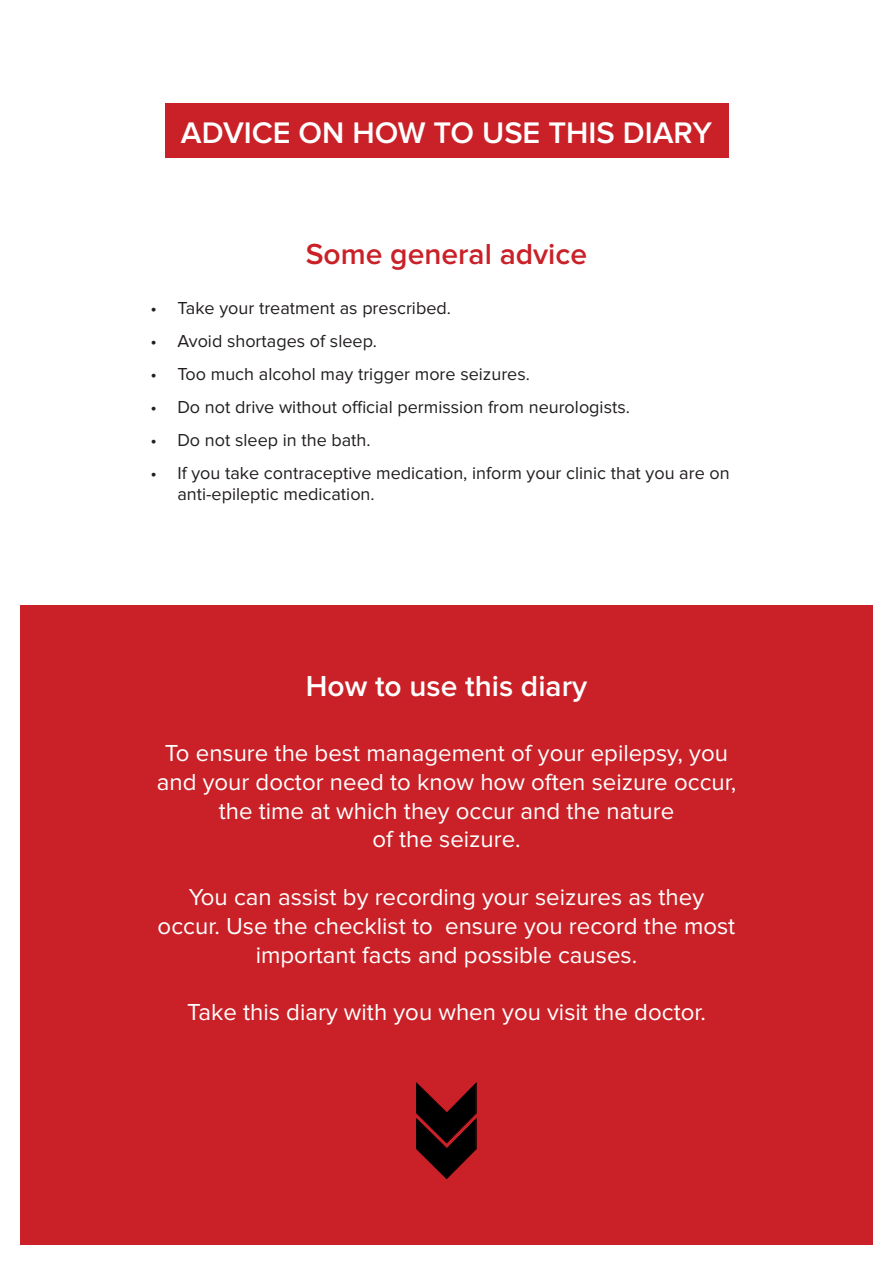
<style>
.page{position:relative;width:893px;height:1263px;background:#fff}
.page>*{position:absolute;margin:0;border:0;box-sizing:border-box;transform-origin:0 0}
.t1{font:600 30.9px "Proxima Nova";color:#fff}
.t2{font:600 30px "Proxima Nova";color:#c92127}
.t3{font:600 30px "Proxima Nova";color:#fff}
.t4{font:24px/28.8px "Proxima Nova";color:#fff;text-align:center}
.t5{font:18px/21.6px "Proxima Nova";color:#231f20}
</style>
<div class="page">
<div style="left:165px;top:104px;width:563px;height:54px;background:#c92127"></div>
<div style="left:20px;top:605px;width:853px;height:639px;background:#c92127"></div>
<svg style="left:416px;top:1082px;width:61px;height:97px"></svg>
<p class="t1" style="left:181px;top:118px;width:533px">ADVICE ON HOW TO USE THIS DIARY</p>
<p class="t2" style="left:306px;top:240px;width:283px">Some general advice</p>
<p class="t5" style="left:150px;top:298px;width:302px">• Take your treatment as prescribed.</p>
<p class="t5" style="left:150px;top:331px;width:228px">• Avoid shortages of sleep.</p>
<p class="t5" style="left:150px;top:364px;width:381px">• Too much alcohol may trigger more seizures.</p>
<p class="t5" style="left:150px;top:397px;width:481px">• Do not drive without official permission from neurologists.</p>
<p class="t5" style="left:150px;top:430px;width:222px">• Do not sleep in the bath.</p>
<p class="t5" style="left:177px;top:463px;width:554px;text-indent:-27px">• If you take contraceptive medication, inform your clinic that you are on anti-epileptic medication.</p>
<p class="t3" style="left:306px;top:672px;width:283px">How to use this diary</p>
<p class="t4" style="left:157px;top:739px;width:581px">To ensure the best management of your epilepsy, you and your doctor need to know how often seizure occur, the time at which they occur and the nature<br>of the seizure.</p>
<p class="t4" style="left:158px;top:883px;width:579px">You can assist by recording your seizures as they occur. Use the checklist to ensure you record the most important facts and possible causes.</p>
<p class="t4" style="left:187px;top:999px;width:520px">Take this diary with you when you visit the doctor.</p>
</div>
